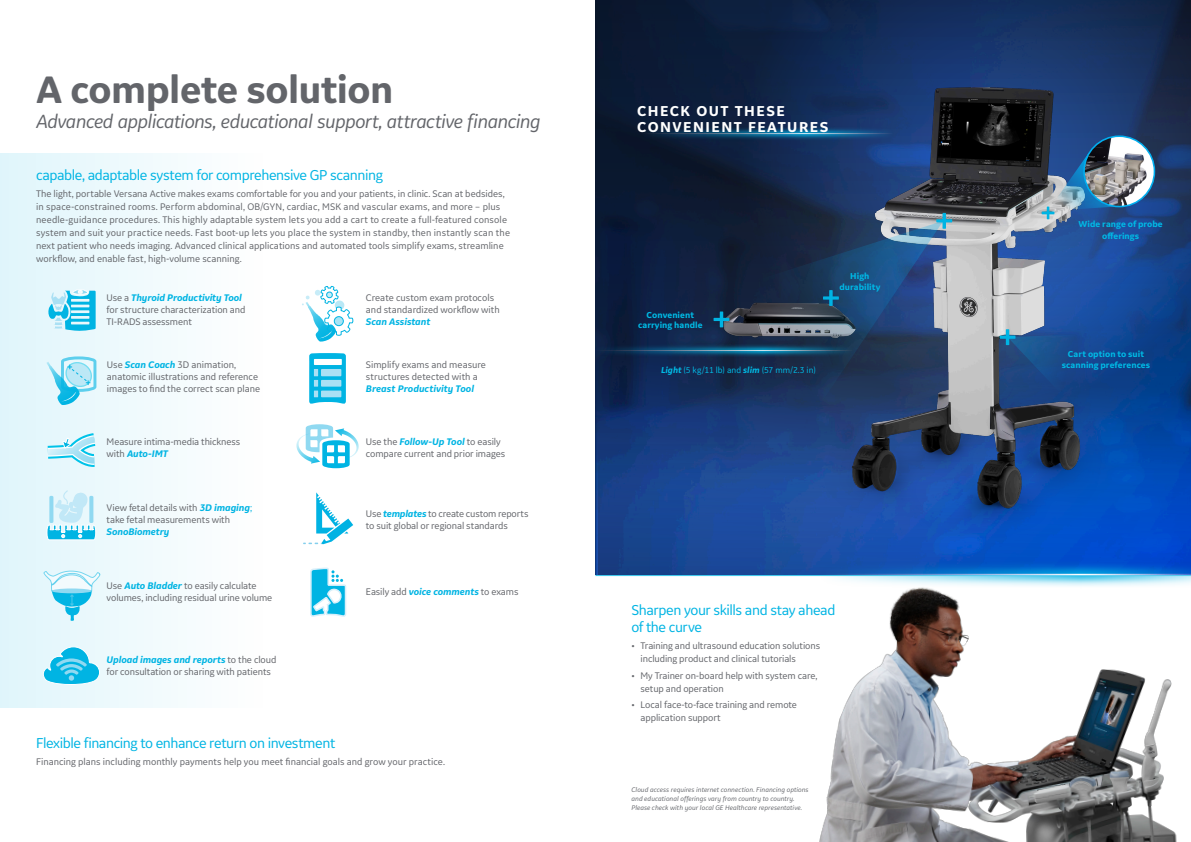
<style>
.page{position:relative;width:1191px;height:842px;background:#fff}
.page>*{position:absolute;margin:0;border:0;box-sizing:border-box;transform-origin:0 0}
.t1{font:700 40px "GE Inspira Sans";letter-spacing:-.01em;color:#63656a}
.t2{font:italic 20px "GE Inspira Sans";letter-spacing:-.025em;color:#63656a}
.t3{font:15px/17px "GE Inspira Sans";letter-spacing:-.03em;color:#00b4e3}
._9_5pt_12-body_text{font:700 15px/16px "GE Inspira Sans";letter-spacing:.095em;color:#fff}
.t4{font:10px/12px "GE Inspira Sans";letter-spacing:-.005em;color:#63656a}
.t5{font:700 9px/11.3px "GE Inspira Sans";letter-spacing:.01em;color:#00bbe6;text-align:center}
.t6{font:9px "GE Inspira Sans";color:#00bbe6}
.t7{font:italic 7px/9px "GE Inspira Sans";letter-spacing:.005em;color:#63656a}
.s1{font-weight:700;font-style:italic;color:#00b4e3}
.s2{color:#00b4e3}
.s3{font-weight:700;font-style:italic}
</style>
<div class="page">
<div style="left:595px;top:0;width:596px;height:574px;background:#0a1933"></div>
<svg style="left:685px;top:0;width:506px;height:309px"></svg>
<svg style="left:595px;top:309px;width:596px;height:267px"></svg>
<img style="left:808px;top:63px;width:312px;height:474px">
<svg style="left:302px;top:286px;width:52px;height:56px"></svg>
<div style="left:0;top:154px;width:267px;height:554px;background:linear-gradient(to right,#dff5fb,#fffffe)"></div>
<img style="left:817px;top:560px;width:374px;height:15px">
<img style="left:638px;top:127px;width:254px;height:14px">
<svg style="left:936px;top:213px;width:16px;height:16px"></svg>
<svg style="left:43px;top:646px;width:57px;height:39px"></svg>
<svg style="left:310px;top:567px;width:37px;height:50px"></svg>
<svg style="left:296px;top:424px;width:63px;height:44px"></svg>
<img style="left:765px;top:575px;width:426px;height:267px">
<svg style="left:1041px;top:152px;width:82px;height:67px"></svg>
<svg style="left:999px;top:329px;width:85px;height:65px"></svg>
<img style="left:1084px;top:136px;width:70px;height:71px;border-radius:35px">
<div style="left:1083px;top:135px;width:72px;height:72px;border:2px solid #00aeef;border-radius:50%"></div>
<img style="left:595px;top:344px;width:57px;height:14px">
<svg style="left:652px;top:221px;width:291px;height:208px"></svg>
<svg style="left:43px;top:570px;width:58px;height:51px"></svg>
<svg style="left:46px;top:356px;width:50px;height:50px"></svg>
<svg style="left:309px;top:353px;width:37px;height:51px"></svg>
<svg style="left:303px;top:492px;width:50px;height:52px"></svg>
<svg style="left:48px;top:289px;width:48px;height:42px"></svg>
<svg style="left:48px;top:433px;width:47px;height:34px"></svg>
<svg style="left:47px;top:490px;width:49px;height:50px"></svg>
<p class="t1" style="left:36px;top:65px;width:359px">A complete solution</p>
<p class="t2" style="left:36px;top:109px;width:506px">Advanced applications, educational support, attractive financing</p>
<p class="t3" style="left:36px;top:166px;width:348px">capable, adaptable system for comprehensive GP scanning</p>
<p class="t4" style="left:36px;top:187px;width:475px;line-height:13px">The light, portable Versana Active makes exams comfortable for you and your patients, in clinic. Scan at bedsides, in space-constrained rooms. Perform abdominal, OB/GYN, cardiac, MSK and vascular exams, and more – plus needle-guidance procedures. This highly adaptable system lets you add a cart to create a full-featured console system and suit your practice needs. Fast boot-up lets you place the system in standby, then instantly scan the next patient who needs imaging. Advanced clinical applications and automated tools simplify exams, streamline workflow, and enable fast, high-volume scanning.</p>
<p class="t4" style="left:107px;top:292px;width:140px">Use a <span class="s1">Thyroid Productivity Tool </span>for structure characterization and<br>TI-RADS assessment</p>
<p class="t4" style="left:366px;top:292px;width:135px">Create custom exam protocols and standardized workflow with<br><span class="s1">Scan Assistant</span></p>
<p class="t4" style="left:107px;top:359px;width:155px">Use <span class="s1">Scan Coach</span> 3D animation, anatomic illustrations and reference images to find the correct scan plane</p>
<p class="t4" style="left:366px;top:359px;width:122px">Simplify exams and measure structures detected with a<br><span class="s1">Breast Productivity Tool</span></p>
<p class="t4" style="left:107px;top:435px;width:135px">Measure intima-media thickness with <span class="s1">Auto-IMT</span></p>
<p class="t4" style="left:366px;top:435px;width:141px">Use the <span class="s1">Follow-Up Tool</span> to easily compare current and prior images</p>
<p class="t4" style="left:107px;top:502px;width:147px">View fetal details with <span class="s1">3D imaging</span><span class="s2">; </span>take fetal measurements with<br><span class="s1">SonoBiometry</span></p>
<p class="t4" style="left:107px;top:579px;width:167px">Use <span class="s1">Auto Bladder</span> to easily calculate volumes, including residual urine volume</p>
<p class="t4" style="left:107px;top:653px;width:171px"><span class="s1">Upload images and reports</span> to the cloud for consultation or sharing with patients</p>
<p class="t4" style="left:366px;top:508px;width:164px">Use <span class="s1">templates</span> to create custom reports to suit global or regional standards</p>
<p class="t4" style="left:366px;top:585px;width:154px">Easily add <span class="s1">voice comments</span> to exams</p>
<p class="t3" style="left:36px;top:734px;width:301px">Flexible financing to enhance return on investment</p>
<p class="t4" style="left:36px;top:755px;width:410px">Financing plans including monthly payments help you meet financial goals and grow your practice.</p>
<p class="_9_5pt_12-body_text" style="left:637px;top:103px;width:193px">CHECK OUT THESE<br>CONVENIENT FEATURES</p>
<p class="t5" style="left:638px;top:309px;width:66px;line-height:10.2px">Convenient carrying handle</p>
<p class="t6" style="left:661px;top:364px;width:156px"><span class="s3">Light</span> (5 kg/11 lb) and <span class="s3">slim</span> (57 mm/2.3 in)</p>
<p class="t5" style="left:839px;top:270px;width:42px">High durability</p>
<p class="t3" style="left:631px;top:601px;width:205px">Sharpen your skills and stay ahead of the curve</p>
<p class="t4" style="left:640px;top:639px;width:181px;line-height:13px;text-indent:-9px">• Training and ultrasound education solutions including product and clinical tutorials</p>
<p class="t4" style="left:640px;top:669px;width:178px;line-height:13px;text-indent:-9px">• My Trainer on-board help with system care, setup and operation</p>
<p class="t4" style="left:640px;top:698px;width:158px;line-height:13px;text-indent:-9px">• Local face-to-face training and remote application support</p>
<p class="t7" style="left:631px;top:785px;width:179px">Cloud access requires internet connection. Financing options and educational offerings vary from country to country.<br>Please check with your local GE Healthcare representative.</p>
<p class="t5" style="left:1078px;top:219px;width:86px">Wide range of probe offerings</p>
<p class="t5" style="left:1061px;top:348px;width:90px">Cart option to suit scanning preferences</p>
</div>
